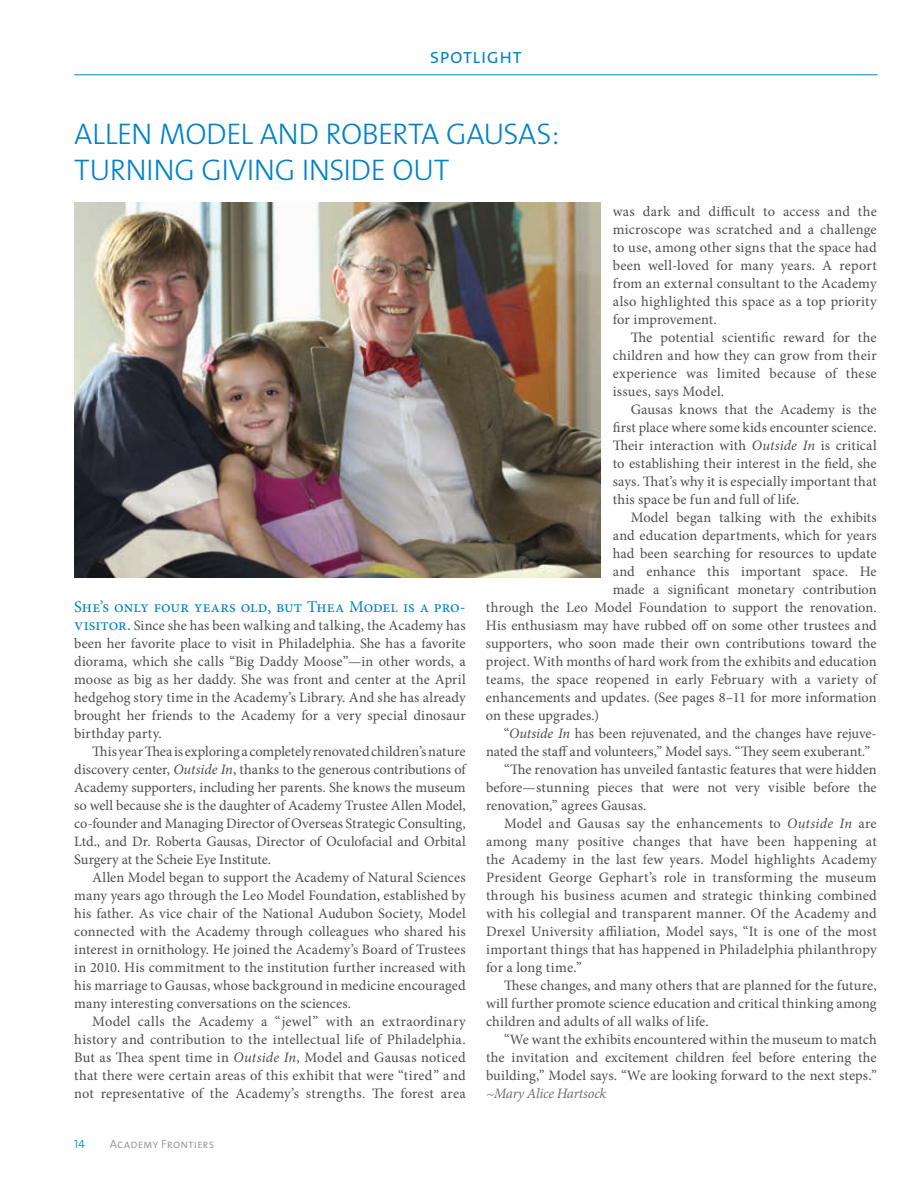
<style>
.page{position:relative;width:918px;height:1188px;background:#fff}
.page>*{position:absolute;margin:0;border:0;box-sizing:border-box;transform-origin:0 0}
.t1{font:30px/36px "The Sans Light Caps";letter-spacing:-.02em;color:#0082c7}
.t2{font:21px "The Sans Semi Light Caps";letter-spacing:.01em;color:#0082c7}
.t3{font:16.5px "Minion Pro";letter-spacing:-.005em;color:#0082c7}
.t4{font:14.4px/18px "Minion Pro";color:#4d4d4f;text-align:justify}
.t5{font:italic 14.4px "Minion Pro";color:#6d6f71}
.t6{font:12px "The Sans Semi Light Caps";letter-spacing:.015em;color:#949698}
.t7{font:12px "The Sans Semi Light Caps";color:#0092d0}
.s1{font-size:16.5px;color:#0082c7}
.s2{font-style:italic}
</style>
<div class="page">
<hr style="left:74px;top:74px;width:804px;height:1px;background:#0082c7">
<img style="left:74px;top:203px;width:527px;height:374px">
<h2 class="t2" style="left:430px;top:39px;width:93px">spotlight</h2>
<h1 class="t1" style="left:74px;top:115px;width:487px">ALLEN MODEL AND ROBERTA GAUSAS:<br>TURNING GIVING INSIDE OUT</h1>
<p class="t3" style="left:74px;top:596px;width:393px">She’s only four years old, but Thea Model is a pro-</p>
<p class="t4" style="left:74px;top:616px;width:393px"><span class="s1">visitor.</span> Since she has been walking and talking, the Academy has been her favorite place to visit in Philadelphia. She has a favorite diorama, which she calls “Big Daddy Moose”—in other words, a moose as big as her daddy. She was front and center at the April hedgehog story time in the Academy’s Library. And she has already brought her friends to the Academy for a very special dinosaur birthday party.</p>
<p class="t4" style="left:74px;top:742px;width:394px;text-indent:18px">This year Thea is exploring a completely renovated children’s nature discovery center, <span class="s2">Outside In</span>, thanks to the generous contributions of Academy supporters, including her parents. She knows the museum so well because she is the daughter of Academy Trustee Allen Model, co-founder and Managing Director of Overseas Strategic Consulting, Ltd., and Dr. Roberta Gausas, Director of Oculofacial and Orbital Surgery at the Scheie Eye Institute.</p>
<p class="t4" style="left:74px;top:868px;width:393px;text-indent:18px">Allen Model began to support the Academy of Natural Sciences many years ago through the Leo Model Foundation, established by his father. As vice chair of the National Audubon Society, Model connected with the Academy through colleagues who shared his interest in ornithology. He joined the Academy’s Board of Trustees in 2010. His commitment to the institution further increased with his marriage to Gausas, whose background in medicine encouraged many interesting conversations on the sciences.</p>
<p class="t4" style="left:74px;top:1012px;width:393px;text-indent:18px">Model calls the Academy a “jewel” with an extraordinary history and contribution to the intellectual life of Philadelphia.<br>But as Thea spent time in <span class="s2">Outside In</span>, Model and Gausas noticed that there were certain areas of this exhibit that were “tired” and not representative of the Academy’s strengths. The forest area</p>
<p class="t7" style="left:74px;top:1134px;width:12px">14</p>
<p class="t6" style="left:110px;top:1134px;width:106px">Academy Frontiers</p>
<p class="t4" style="left:613px;top:202px;width:266px">was dark and difficult to access and the microscope was scratched and a challenge to use, among other signs that the space had been well-loved for many years. A report from an external consultant to the Academy also highlighted this space as a top priority for improvement.</p>
<p class="t4" style="left:613px;top:328px;width:265px;text-indent:18px">The potential scientific reward for the children and how they can grow from their experience was limited because of these issues, says Model.</p>
<p class="t4" style="left:613px;top:400px;width:266px;text-indent:18px">Gausas knows that the Academy is the first place where some kids encounter science.<br>Their interaction with <span class="s2">Outside In</span> is critical to establishing their interest in the field, she says. That’s why it is especially important that this space be fun and full of life.</p>
<p class="t4" style="left:631px;top:508px;width:248px">Model began talking with the exhibits</p>
<p class="t4" style="left:613px;top:526px;width:265px">and education departments, which for years</p>
<p class="t4" style="left:613px;top:544px;width:266px">had been searching for resources to update</p>
<p class="t4" style="left:613px;top:562px;width:265px">and enhance this important space. He</p>
<p class="t4" style="left:613px;top:580px;width:265px">made a significant monetary contribution</p>
<p class="t4" style="left:486px;top:598px;width:392px">through the Leo Model Foundation to support the renovation.</p>
<p class="t4" style="left:486px;top:616px;width:392px">His enthusiasm may have rubbed off on some other trustees and</p>
<p class="t4" style="left:486px;top:634px;width:392px">supporters, who soon made their own contributions toward the</p>
<p class="t4" style="left:486px;top:652px;width:392px">project. With months of hard work from the exhibits and education</p>
<p class="t4" style="left:486px;top:670px;width:394px">teams, the space reopened in early February with a variety of</p>
<p class="t4" style="left:486px;top:688px;width:392px">enhancements and updates. (See pages 8–11 for more information</p>
<p class="t4" style="left:486px;top:706px;width:115px">on these upgrades.)</p>
<p class="t4" style="left:504px;top:724px;width:374px">“<span class="s2">Outside In</span> has been rejuvenated, and the changes have rejuve-</p>
<p class="t4" style="left:486px;top:742px;width:386px">nated the staff and volunteers,” Model says. “They seem exuberant.”</p>
<p class="t4" style="left:504px;top:760px;width:374px">“The renovation has unveiled fantastic features that were hidden</p>
<p class="t4" style="left:486px;top:778px;width:392px">before—stunning pieces that were not very visible before the</p>
<p class="t4" style="left:486px;top:796px;width:162px">renovation,” agrees Gausas.</p>
<p class="t4" style="left:504px;top:814px;width:374px">Model and Gausas say the enhancements to <span class="s2">Outside In</span> are</p>
<p class="t4" style="left:486px;top:832px;width:392px">among many positive changes that have been happening at</p>
<p class="t4" style="left:486px;top:850px;width:393px">the Academy in the last few years. Model highlights Academy</p>
<p class="t4" style="left:486px;top:868px;width:392px">President George Gephart’s role in transforming the museum</p>
<p class="t4" style="left:486px;top:886px;width:392px">through his business acumen and strategic thinking combined</p>
<p class="t4" style="left:486px;top:904px;width:392px">with his collegial and transparent manner. Of the Academy and</p>
<p class="t4" style="left:486px;top:922px;width:392px">Drexel University affiliation, Model says, “It is one of the most</p>
<p class="t4" style="left:486px;top:940px;width:392px">important things that has happened in Philadelphia philanthropy</p>
<p class="t4" style="left:486px;top:958px;width:98px">for a long time.”</p>
<p class="t4" style="left:504px;top:976px;width:374px">These changes, and many others that are planned for the future,</p>
<p class="t4" style="left:486px;top:994px;width:392px">will further promote science education and critical thinking among</p>
<p class="t4" style="left:486px;top:1012px;width:224px">children and adults of all walks of life.</p>
<p class="t4" style="left:504px;top:1030px;width:374px">“We want the exhibits encountered within the museum to match</p>
<p class="t4" style="left:486px;top:1048px;width:392px">the invitation and excitement children feel before entering the</p>
<p class="t4" style="left:486px;top:1066px;width:392px">building,” Model says. “We are looking forward to the next steps.”</p>
<p class="t5" style="left:486px;top:1084px;width:122px">~Mary Alice Hartsock</p>
</div>
